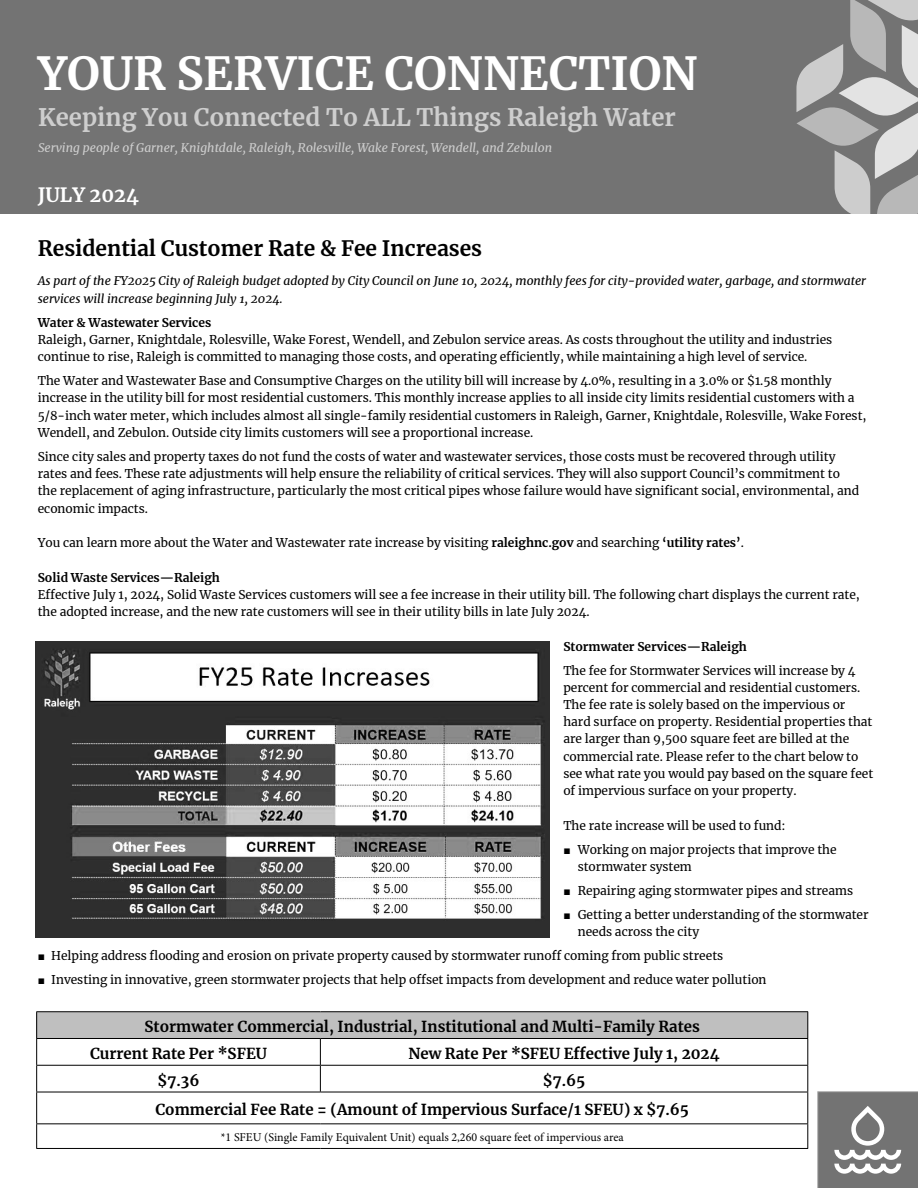
<style>
.page{position:relative;width:918px;height:1188px;background:#fff}
.page>*{position:absolute;margin:0;border:0;box-sizing:border-box;transform-origin:0 0}
.t1{font:700 45px "Merriweather";color:#fff}
.t2{font:700 23.85px "Merriweather";color:#cecece}
.t3{font:700 21px "Merriweather";color:#000}
.t4{font:700 19.5px "Merriweather";color:#fff}
.t5{font:700 15px/26.7px "Merriweather";color:#000}
.t6{font:12px/17.2px "Merriweather";color:#000}
.t7{font:italic 12px/17.2px "Merriweather";color:#000}
.t8{font:italic 12px "Merriweather";color:#cecece}
.t9{font:700 12px "Merriweather";color:#000}
.t10{font:12px "Minion Pro";color:#000}
.s1{font-weight:700}
.s2{font-family:"Arial"}
</style>
<div class="page">
<div style="left:0;top:0;width:918px;height:214px;background:#737373"></div>
<svg style="left:818px;top:1092px;width:100px;height:96px;background:#848484"></svg>
<svg style="left:796px;top:0;width:122px;height:214px"></svg>
<img style="left:36px;top:641px;width:514px;height:296px">
<div style="left:37px;top:1012px;width:771px;height:26px;background:#bfbfbf"></div>
<hr style="left:36px;top:1011px;width:284px;height:1px;background:#000">
<hr style="left:320px;top:1011px;width:488px;height:1px;background:#000">
<hr style="left:36px;top:1038px;width:284px;height:1px;background:#000">
<hr style="left:320px;top:1038px;width:488px;height:1px;background:#000">
<hr style="left:36px;top:1065px;width:284px;height:1px;background:#000">
<svg style="left:36px;top:1012px;width:1px;height:80px"></svg>
<hr style="left:320px;top:1065px;width:488px;height:1px;background:#000">
<svg style="left:320px;top:1039px;width:1px;height:53px"></svg>
<svg style="left:807px;top:1012px;width:1px;height:80px"></svg>
<hr style="left:36px;top:1092px;width:284px;height:1px;background:#000">
<hr style="left:36px;top:1092px;width:1px;height:31px;background:#000">
<hr style="left:320px;top:1092px;width:488px;height:1px;background:#000">
<hr style="left:807px;top:1092px;width:1px;height:31px;background:#000">
<hr style="left:36px;top:1123px;width:284px;height:1px;background:#000">
<svg style="left:36px;top:1124px;width:1px;height:24px"></svg>
<hr style="left:320px;top:1123px;width:488px;height:1px;background:#000">
<svg style="left:807px;top:1124px;width:1px;height:24px"></svg>
<hr style="left:36px;top:1148px;width:284px;height:1px;background:#000">
<hr style="left:320px;top:1148px;width:488px;height:1px;background:#000">
<h1 class="t1" style="left:38px;top:42px;width:661px">YOUR SERVICE CONNECTION</h1>
<h2 class="t2" style="left:38px;top:101px;width:639px">Keeping You Connected To ALL Things Raleigh Water</h2>
<p class="t8" style="left:38px;top:139px;width:516px">Serving people of Garner, Knightdale, Raleigh, Rolesville, Wake Forest, Wendell, and Zebulon</p>
<h3 class="t4" style="left:38px;top:181px;width:103px">JULY 2024</h3>
<h3 class="t3" style="left:38px;top:234px;width:446px">Residential Customer Rate &amp; Fee Increases</h3>
<p class="t7" style="left:38px;top:272px;width:830px">As part of the FY2025 City of Raleigh budget adopted by City Council on June 10, 2024, monthly fees for city-provided water, garbage, and stormwater services will increase beginning July 1, 2024.</p>
<p class="t9" style="left:38px;top:314px;width:175px">Water &amp; Wastewater Services</p>
<p class="t6" style="left:38px;top:331px;width:796px">Raleigh, Garner, Knightdale, Rolesville, Wake Forest, Wendell, and Zebulon service areas. As costs throughout the utility and industries continue to rise, Raleigh is committed to managing those costs, and operating efficiently, while maintaining a high level of service.</p>
<p class="t6" style="left:38px;top:372px;width:830px">The Water and Wastewater Base and Consumptive Charges on the utility bill will increase by 4.0%, resulting in a 3.0% or $1.58 monthly increase in the utility bill for most residential customers. This monthly increase applies to all inside city limits residential customers with a 5/8-inch water meter, which includes almost all single-family residential customers in Raleigh, Garner, Knightdale, Rolesville, Wake Forest, Wendell, and Zebulon. Outside city limits customers will see a proportional increase.</p>
<p class="t6" style="left:38px;top:447px;width:823px">Since city sales and property taxes do not fund the costs of water and wastewater services, those costs must be recovered through utility rates and fees. These rate adjustments will help ensure the reliability of critical services. They will also support Council’s commitment to the replacement of aging infrastructure, particularly the most critical pipes whose failure would have significant social, environmental, and economic impacts.</p>
<p class="t6" style="left:38px;top:534px;width:708px">You can learn more about the Water and Wastewater rate increase by visiting <span class="s1">raleighnc.gov</span> and searching <span class="s1">‘utility rates’</span>.</p>
<p class="t9" style="left:38px;top:569px;width:184px">Solid Waste Services—Raleigh</p>
<p class="t6" style="left:38px;top:585px;width:824px">Effective July 1, 2024, Solid Waste Services customers will see a fee increase in their utility bill. The following chart displays the current rate, the adopted increase, and the new rate customers will see in their utility bills in late July 2024.</p>
<p class="t9" style="left:563px;top:638px;width:185px">Stormwater Services—Raleigh</p>
<p class="t6" style="left:563px;top:661px;width:311px">The fee for Stormwater Services will increase by 4 percent for commercial and residential customers.<br>The fee rate is solely based on the impervious or hard surface on property. Residential properties that are larger than 9,500 square feet are billed at the commercial rate. Please refer to the chart below to see what rate you would pay based on the square feet of impervious surface on your property.</p>
<p class="t6" style="left:563px;top:816px;width:224px">The rate increase will be used to fund:</p>
<p class="t6" style="left:578px;top:840px;width:260px;text-indent:-14px"><span class="s2">■</span> Working on major projects that improve the stormwater system</p>
<p class="t6" style="left:563px;top:882px;width:291px"><span class="s2">■</span> Repairing aging stormwater pipes and streams</p>
<p class="t6" style="left:578px;top:906px;width:292px;text-indent:-14px"><span class="s2">■</span> Getting a better understanding of the stormwater needs across the city</p>
<p class="t6" style="left:38px;top:947px;width:687px"><span class="s2">■</span> Helping address flooding and erosion on private property caused by stormwater runoff coming from public streets</p>
<p class="t6" style="left:38px;top:971px;width:730px"><span class="s2">■</span> Investing in innovative, green stormwater projects that help offset impacts from development and reduce water pollution</p>
<p class="t5" style="left:90px;top:1013px;width:611px;text-indent:54px">Stormwater Commercial, Industrial, Institutional and Multi-Family Rates<br>Current Rate Per *SFEU</p>
<p class="t5" style="left:409px;top:1040px;width:313px">New Rate Per *SFEU Effective July 1, 2024</p>
<p class="t5" style="left:155px;top:1066px;width:535px;line-height:29.2px;text-indent:387px">$7.65<br>Commercial Fee Rate = (Amount of Impervious Surface/1 SFEU) x $7.65</p>
<p class="t10" style="left:221px;top:1129px;width:405px">*1 SFEU (Single Family Equivalent Unit) equals 2,260 square feet of impervious area</p>
<p class="t5" style="left:158px;top:1067px;width:43px">$7.36</p>
</div>
